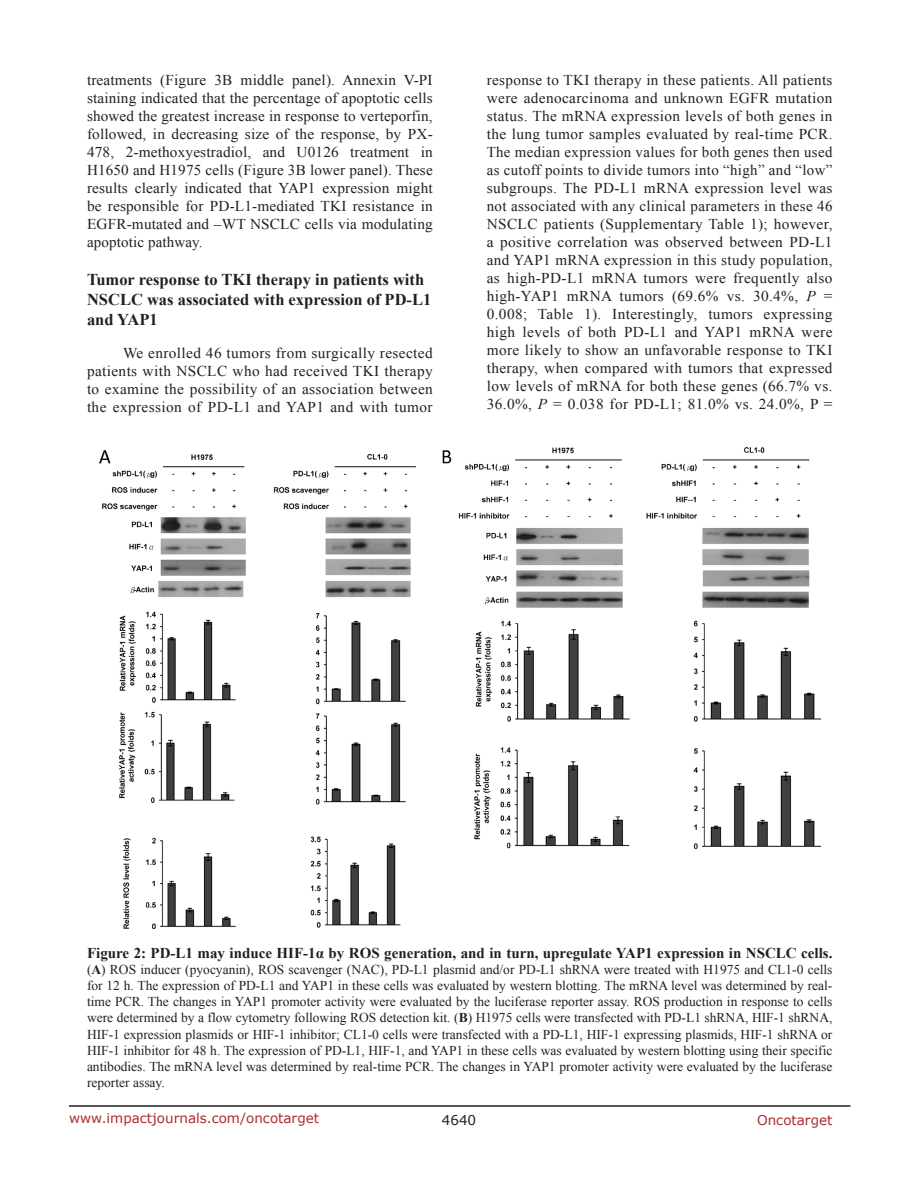
<style>
.page{position:relative;width:918px;height:1188px;background:#fff}
.page>*{position:absolute;margin:0;border:0;box-sizing:border-box;transform-origin:0 0}
.SubHeading_middle{font:700 16.5px/19.8px "Times New Roman";color:#231f20}
.BodyText{font:15px/18px "Times New Roman";letter-spacing:.025em;color:#231f20;text-align:justify}
.FigureText{font:700 15px "Times New Roman";color:#231f20}
.FigureText-2{font:13.5px/16.2px "Times New Roman";color:#231f20;text-align:justify}
.t1{font:13.5px "Verdana";color:#ac2b31}
.t2{font:13.5px "Verdana";color:#231f20}
.s1{font-style:italic}
.s2{font-weight:700}
</style>
<div class="page">
<hr style="left:69px;top:1105px;width:781px;height:2px;background:#231f20">
<img style="left:99px;top:447px;width:721px;height:482px">
<p class="BodyText" style="left:87px;top:71px;width:347px">treatments (Figure 3B middle panel). Annexin V-PI staining indicated that the percentage of apoptotic cells showed the greatest increase in response to verteporfin, followed, in decreasing size of the response, by PX-478, 2-methoxyestradiol, and U0126 treatment in H1650 and H1975 cells (Figure 3B lower panel). These results clearly indicated that YAP1 expression might be responsible for PD-L1-mediated TKI resistance in EGFR-mutated and –WT NSCLC cells via modulating apoptotic pathway.</p>
<p class="SubHeading_middle" style="left:87px;top:269px;width:346px">Tumor response to TKI therapy in patients with<br>NSCLC was associated with expression of PD-L1 and YAP1</p>
<p class="BodyText" style="left:87px;top:344px;width:347px;text-indent:36px">We enrolled 46 tumors from surgically resected patients with NSCLC who had received TKI therapy to examine the possibility of an association between the expression of PD-L1 and YAP1 and with tumor</p>
<p class="BodyText" style="left:487px;top:71px;width:347px">response to TKI therapy in these patients. All patients were adenocarcinoma and unknown EGFR mutation status. The mRNA expression levels of both genes in the lung tumor samples evaluated by real-time PCR.<br>The median expression values for both genes then used as cutoff points to divide tumors into “high” and “low” subgroups. The PD-L1 mRNA expression level was not associated with any clinical parameters in these 46<br>NSCLC patients (Supplementary Table 1); however, a positive correlation was observed between PD-L1 and YAP1 mRNA expression in this study population, as high-PD-L1 mRNA tumors were frequently also high-YAP1 mRNA tumors (69.6% vs. 30.4%, <span class="s1">P</span> = 0.008; Table 1). Interestingly, tumors expressing high levels of both PD-L1 and YAP1 mRNA were more likely to show an unfavorable response to TKI therapy, when compared with tumors that expressed low levels of mRNA for both these genes (66.7% vs.<br>36.0%, <span class="s1">P</span> = 0.038 for PD-L1; 81.0% vs. 24.0%, P =</p>
<p class="FigureText" style="left:87px;top:942px;width:747px">Figure 2: PD-L1 may induce HIF-1α by ROS generation, and in turn, upregulate YAP1 expression in NSCLC cells.</p>
<p class="FigureText-2" style="left:87px;top:961px;width:747px">(<span class="s2">A</span>) ROS inducer (pyocyanin), ROS scavenger (NAC), PD-L1 plasmid and/or PD-L1 shRNA were treated with H1975 and CL1-0 cells for 12 h. The expression of PD-L1 and YAP1 in these cells was evaluated by western blotting. The mRNA level was determined by real&shy;time PCR. The changes in YAP1 promoter activity were evaluated by the luciferase reporter assay. ROS production in response to cells were determined by a flow cytometry following ROS detection kit. (<span class="s2">B</span>) H1975 cells were transfected with PD-L1 shRNA, HIF-1 shRNA, HIF-1 expression plasmids or HIF-1 inhibitor; CL1-0 cells were transfected with a PD-L1, HIF-1 expressing plasmids, HIF-1 shRNA or HIF-1 inhibitor for 48 h. The expression of PD-L1, HIF-1, and YAP1 in these cells was evaluated by western blotting using their specific antibodies. The mRNA level was determined by real-time PCR. The changes in YAP1 promoter activity were evaluated by the luciferase reporter assay.</p>
<p class="t1" style="left:69px;top:1109px;width:252px">www.impactjournals.com/oncotarget</p>
<p class="t2" style="left:442px;top:1111px;width:36px">4640</p>
<p class="t1" style="left:757px;top:1111px;width:77px">Oncotarget</p>
</div>
